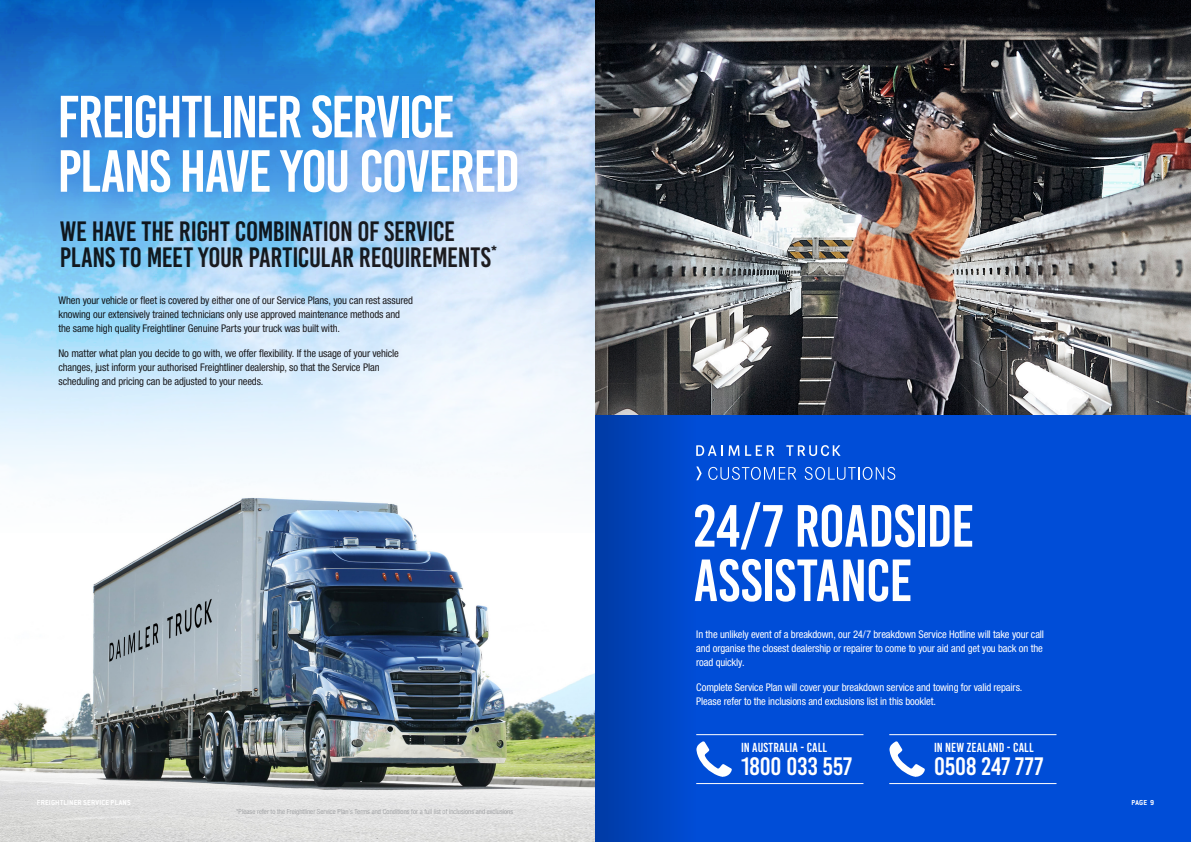
<style>
.page{position:relative;width:1191px;height:842px;background:#fff}
.page>*{position:absolute;margin:0;border:0;box-sizing:border-box;transform-origin:0 0}
.t1{font:59.4px/54.4px "Bebas Kai";letter-spacing:-.025em;color:#fff}
.t2{font:59.4px/54.4px "Bebas Kai";letter-spacing:-.005em;color:#fff}
.t3{font:28px/26px "Bebas Kai";letter-spacing:-.01em;color:#231f20}
.t4{font:25.2px "Bebas Kai";letter-spacing:.005em;color:#fff}
.t5{font:13.1px "Bebas Kai";letter-spacing:.01em;color:#fff}
.t6{font:condensed 10.6px/13.9px "Helvetica Neue LT Std";letter-spacing:-.01em;color:#231f20}
.t7{font:condensed 10.6px/13.9px "Helvetica Neue LT Std";letter-spacing:-.01em;color:#fff;text-align:justify}
.t8{font:700 7.9px "Conduit ITC Std";letter-spacing:.02em;color:#fff}
.t9{font:300 condensed 7px "Helvetica Neue LT Std";letter-spacing:.01em;color:#939598}
</style>
<div class="page">
<img style="left:0;top:533px;width:595px;height:309px">
<img style="left:0;top:0;width:595px;height:533px">
<div style="left:546px;top:557px;width:76px;height:106px;background:#fff;border-radius:50%"></div>
<div style="left:595px;top:414px;width:596px;height:428px;background:#004dd7"></div>
<img style="left:715px;top:0;width:476px;height:414px">
<svg style="left:715px;top:467px;width:81px;height:13px"></svg>
<svg style="left:804px;top:467px;width:91px;height:13px"></svg>
<svg style="left:786px;top:445px;width:54px;height:11px"></svg>
<svg style="left:745px;top:445px;width:29px;height:11px"></svg>
<svg style="left:715px;top:445px;width:24px;height:11px"></svg>
<div style="left:29px;top:64px;width:519px;height:159px;background:#004dd7;opacity:.6"></div>
<svg style="left:715px;top:764px;width:17px;height:13px"></svg>
<hr style="left:696px;top:734px;width:167px;height:1px;background:#fff">
<hr style="left:696px;top:783px;width:167px;height:1px;background:#fff">
<svg style="left:889px;top:741px;width:36px;height:36px"></svg>
<hr style="left:889px;top:734px;width:167px;height:1px;background:#fff">
<hr style="left:889px;top:783px;width:167px;height:1px;background:#fff">
<svg style="left:595px;top:0;width:120px;height:842px"></svg>
<p class="t1" style="left:57px;top:90px;width:464px">FREIGHTLINER SERVICE<br>PLANS HAVE YOU COVERED</p>
<h2 class="t3" style="left:60px;top:218px;width:439px">WE HAVE THE RIGHT COMBINATION OF SERVICE<br>PLANS TO MEET YOUR PARTICULAR REQUIREMENTS<sup>*</sup></h2>
<p class="t6" style="left:58px;top:293px;width:356px">When your vehicle or fleet is covered by either one of our Service Plans, you can rest assured knowing our extensively trained technicians only use approved maintenance methods and the same high quality Freightliner Genuine Parts your truck was built with.</p>
<p class="t6" style="left:58px;top:346px;width:342px">No matter what plan you decide to go with, we offer flexibility. If the usage of your vehicle changes, just inform your authorised Freightliner dealership, so that the Service Plan scheduling and pricing can be adjusted to your needs.</p>
<p class="t2" style="left:693px;top:499px;width:282px">24/7 ROADSIDE<br>ASSISTANCE</p>
<p class="t7" style="left:696px;top:627px;width:349px">In the unlikely event of a breakdown, our 24/7 breakdown Service Hotline will take your call and organise the closest dealership or repairer to come to your aid and get you back on the road quickly.</p>
<p class="t7" style="left:696px;top:680px;width:328px">Complete Service Plan will cover your breakdown service and towing for valid repairs.<br>Please refer to the inclusions and exclusions list in this booklet.</p>
<p class="t5" style="left:741px;top:740px;width:88px">IN AUSTRALIA - CALL</p>
<p class="t4" style="left:741px;top:753px;width:113px">1800 033 557</p>
<p class="t5" style="left:934px;top:740px;width:101px">IN NEW ZEALAND - CALL</p>
<p class="t4" style="left:934px;top:753px;width:111px">0508 247 777</p>
<p class="t8" style="left:37px;top:798px;width:95px">FREIGHTLINER SERVICE PLANS</p>
<p class="t8" style="left:1131px;top:798px;width:24px">PAGE 9</p>
<p class="t9" style="left:236px;top:808px;width:278px">*Please refer to the Freightliner Service Plan’s Terms and Conditions for a full list of inclusions and exclusions</p>
</div>
